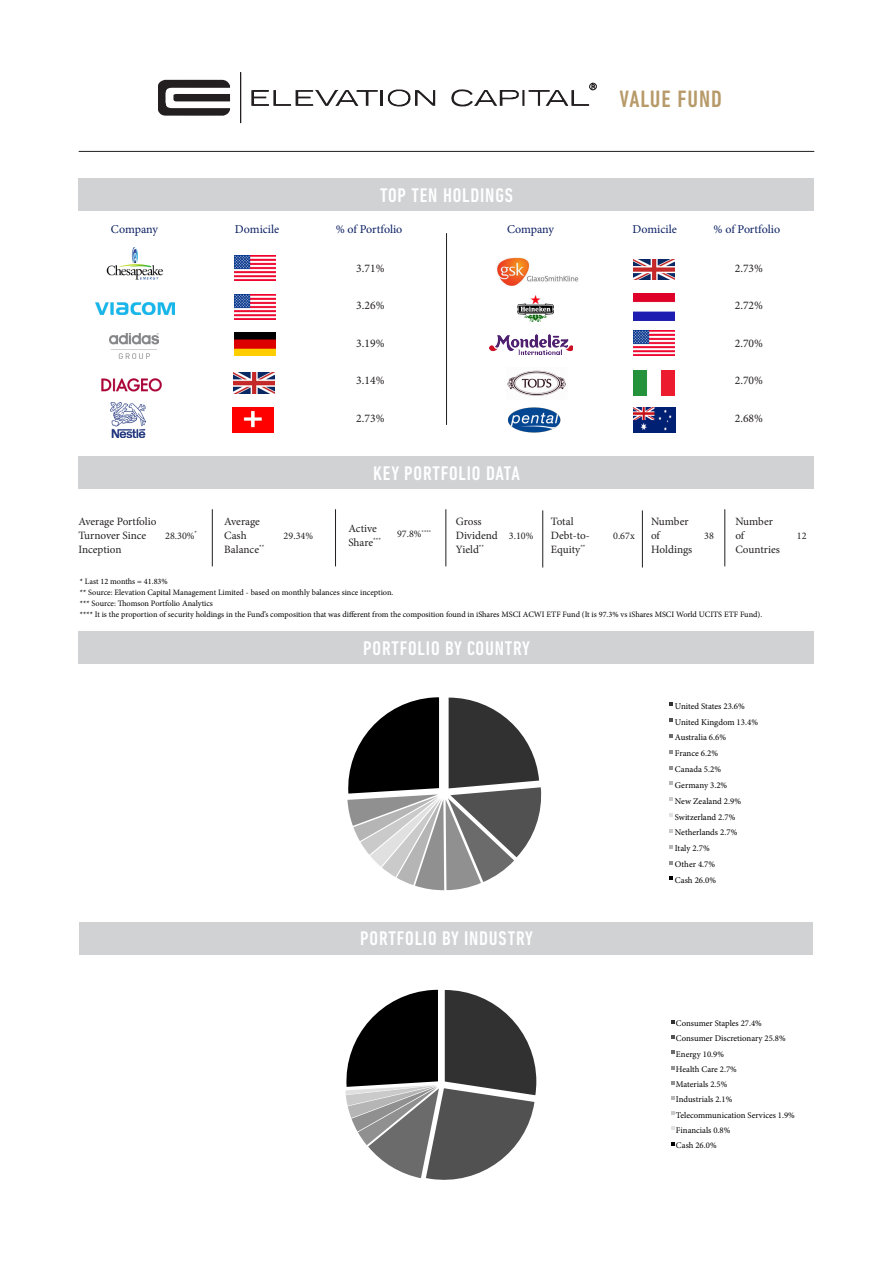
<style>
.page{position:relative;width:893px;height:1263px;background:#fff}
.page>*{position:absolute;margin:0;border:0;box-sizing:border-box;transform-origin:0 0}
.t1{font:500 condensed 24.15px "DIN Next LT Pro";letter-spacing:.04em;color:#b79a69}
.t2{font:500 condensed 20.1px "DIN Next LT Pro";letter-spacing:.04em;color:#fff}
.t3{font:12px "Minion Pro";color:#0a1f61}
.t4{font:11.7px "Minion Pro";color:#231f20}
.t5{font:11.25px/14px "Minion Pro";letter-spacing:-.005em;color:#231f20}
.t6{font:10.2px "Minion Pro";color:#231f20}
.t7{font:8.85px/15.8px "Minion Pro";color:#000}
.t8{font:8.7px/15.3px "Minion Pro";color:#000}
.t9{font:8.25px "Minion Pro";color:#000}
</style>
<div class="page">
<div style="left:78px;top:456px;width:736px;height:33px;background:#d1d2d4"></div>
<svg style="left:158px;top:72px;width:439px;height:52px"></svg>
<hr style="left:79px;top:151px;width:735px;height:1px;background:#231f20">
<div style="left:79px;top:631px;width:735px;height:33px;background:#d1d2d4"></div>
<div style="left:80px;top:922px;width:733px;height:32px;background:#d1d2d4"></div>
<hr style="left:446px;top:233px;width:1px;height:192px;background:#231f20">
<img style="left:111px;top:402px;width:35px;height:35px">
<img style="left:633px;top:331px;width:41px;height:25px">
<img style="left:232px;top:407px;width:42px;height:25px">
<div style="left:79px;top:178px;width:735px;height:33px;background:#d1d2d4"></div>
<hr style="left:212px;top:509px;width:1px;height:57px;background:#231f20">
<hr style="left:335px;top:509px;width:1px;height:57px;background:#231f20">
<hr style="left:542px;top:510px;width:1px;height:57px;background:#231f20">
<hr style="left:642px;top:510px;width:1px;height:57px;background:#231f20">
<hr style="left:724px;top:509px;width:1px;height:57px;background:#231f20">
<hr style="left:446px;top:509px;width:1px;height:57px;background:#231f20">
<svg style="left:347px;top:697px;width:195px;height:193px"></svg>
<svg style="left:669px;top:702px;width:4px;height:4px"></svg>
<svg style="left:669px;top:718px;width:4px;height:4px"></svg>
<svg style="left:669px;top:734px;width:4px;height:4px"></svg>
<svg style="left:669px;top:750px;width:4px;height:4px"></svg>
<svg style="left:669px;top:766px;width:4px;height:4px"></svg>
<svg style="left:669px;top:781px;width:4px;height:4px"></svg>
<svg style="left:669px;top:797px;width:4px;height:4px"></svg>
<svg style="left:669px;top:813px;width:4px;height:4px"></svg>
<svg style="left:669px;top:829px;width:4px;height:4px"></svg>
<svg style="left:669px;top:845px;width:4px;height:4px"></svg>
<svg style="left:669px;top:861px;width:4px;height:3px"></svg>
<svg style="left:669px;top:876px;width:4px;height:4px"></svg>
<svg style="left:345px;top:990px;width:191px;height:190px"></svg>
<svg style="left:671px;top:1020px;width:3px;height:4px"></svg>
<svg style="left:671px;top:1035px;width:3px;height:4px"></svg>
<svg style="left:671px;top:1050px;width:3px;height:4px"></svg>
<svg style="left:671px;top:1081px;width:3px;height:4px"></svg>
<svg style="left:671px;top:1096px;width:3px;height:4px"></svg>
<svg style="left:671px;top:1111px;width:3px;height:4px"></svg>
<svg style="left:671px;top:1126px;width:3px;height:4px"></svg>
<svg style="left:671px;top:1142px;width:3px;height:4px"></svg>
<img style="left:507px;top:370px;width:59px;height:26px">
<img style="left:634px;top:370px;width:40px;height:26px">
<img style="left:109px;top:334px;width:50px;height:24px">
<img style="left:234px;top:333px;width:41px;height:23px">
<img style="left:233px;top:373px;width:41px;height:20px">
<img style="left:101px;top:378px;width:61px;height:14px">
<img style="left:490px;top:334px;width:82px;height:20px">
<img style="left:234px;top:295px;width:41px;height:25px">
<img style="left:633px;top:259px;width:41px;height:21px">
<img style="left:517px;top:295px;width:36px;height:27px">
<img style="left:633px;top:293px;width:42px;height:27px">
<img style="left:497px;top:257px;width:82px;height:29px">
<img style="left:95px;top:302px;width:80px;height:13px">
<img style="left:106px;top:247px;width:57px;height:33px">
<img style="left:234px;top:256px;width:41px;height:25px">
<img style="left:508px;top:407px;width:53px;height:25px">
<img style="left:634px;top:407px;width:41px;height:25px">
<p class="t2" style="left:380px;top:183px;width:134px">TOP TEN HOLDINGS</p>
<p class="t1" style="left:620px;top:85px;width:104px">VALUE FUND</p>
<p class="t3" style="left:111px;top:221px;width:49px">Company</p>
<p class="t3" style="left:336px;top:221px;width:68px">% of Portfolio</p>
<p class="t3" style="left:507px;top:221px;width:49px">Company</p>
<p class="t3" style="left:714px;top:221px;width:68px">% of Portfolio</p>
<p class="t3" style="left:235px;top:221px;width:46px">Domicile</p>
<p class="t3" style="left:633px;top:221px;width:46px">Domicile</p>
<p class="t4" style="left:356px;top:260px;width:30px">3.71%</p>
<p class="t4" style="left:356px;top:298px;width:30px">3.26%</p>
<p class="t4" style="left:356px;top:335px;width:30px">3.19%</p>
<p class="t4" style="left:356px;top:373px;width:30px">3.14%</p>
<p class="t4" style="left:356px;top:410px;width:30px">2.73%</p>
<p class="t4" style="left:735px;top:260px;width:30px">2.73%</p>
<p class="t4" style="left:735px;top:298px;width:30px">2.72%</p>
<p class="t4" style="left:735px;top:335px;width:30px">2.70%</p>
<p class="t4" style="left:735px;top:373px;width:30px">2.70%</p>
<p class="t4" style="left:735px;top:410px;width:30px">2.68%</p>
<p class="t2" style="left:373px;top:462px;width:148px">KEY PORTFOLIO DATA</p>
<p class="t5" style="left:78px;top:514px;width:79px">Average Portfolio</p>
<p class="t5" style="left:78px;top:528px;width:69px">Turnover Since</p>
<p class="t5" style="left:78px;top:542px;width:45px">Inception</p>
<p class="t5" style="left:456px;top:514px;width:44px">Gross<br>Dividend<br>Yield<sup>**</sup></p>
<p class="t5" style="left:551px;top:514px;width:24px">Total</p>
<p class="t5" style="left:651px;top:514px;width:39px">Number</p>
<p class="t5" style="left:651px;top:528px;width:10px">of</p>
<p class="t5" style="left:651px;top:542px;width:43px">Holdings</p>
<p class="t5" style="left:735px;top:514px;width:39px">Number</p>
<p class="t5" style="left:735px;top:528px;width:10px">of</p>
<p class="t5" style="left:735px;top:542px;width:46px">Countries</p>
<p class="t5" style="left:224px;top:514px;width:37px">Average</p>
<p class="t5" style="left:224px;top:528px;width:24px">Cash</p>
<p class="t5" style="left:224px;top:542px;width:42px">Balance<sup>**</sup></p>
<p class="t5" style="left:348px;top:522px;width:30px">Active</p>
<p class="t5" style="left:348px;top:536px;width:34px">Share<sup>***</sup></p>
<p class="t6" style="left:397px;top:527px;width:36px">97.8%<sup>****</sup></p>
<p class="t6" style="left:165px;top:529px;width:34px">28.30%<sup>*</sup></p>
<p class="t6" style="left:284px;top:529px;width:31px">29.34%</p>
<p class="t6" style="left:509px;top:529px;width:26px">3.10%</p>
<p class="t6" style="left:613px;top:529px;width:23px">0.67x</p>
<p class="t6" style="left:704px;top:529px;width:11px">38</p>
<p class="t6" style="left:797px;top:529px;width:11px">12</p>
<p class="t5" style="left:551px;top:528px;width:41px">Debt-to-<br>Equity<sup>**</sup></p>
<p class="t9" style="left:80px;top:575px;width:90px">* Last 12 months = 41.83%</p>
<p class="t9" style="left:80px;top:587px;width:315px">** Source: Elevation Capital Management Limited - based on monthly balances since inception.</p>
<p class="t9" style="left:80px;top:598px;width:135px">*** Source: Thomson Portfolio Analytics</p>
<p class="t9" style="left:80px;top:609px;width:684px">**** It is the proportion of security holdings in the Fund’s composition that was different from the composition found in iShares MSCI ACWI ETF Fund (It is 97.3% vs iShares MSCI World UCITS ETF Fund).</p>
<p class="t2" style="left:363px;top:637px;width:168px">PORTFOLIO BY COUNTRY</p>
<p class="t2" style="left:360px;top:927px;width:174px">PORTFOLIO BY INDUSTRY</p>
<p class="t7" style="left:675px;top:698px;width:85px">United States 23.6%<br>United Kingdom 13.4%<br>Australia 6.6%<br>France 6.2%<br>Canada 5.2%<br>Germany 3.2%<br>New Zealand 2.9%<br>Switzerland 2.7%<br>Netherlands 2.7%<br>Italy 2.7%<br>Other 4.7%<br>Cash 26.0%</p>
<p class="t8" style="left:676px;top:1016px;width:120px">Consumer Staples 27.4%<br>Consumer Discretionary 25.8%<br>Energy 10.9%<br>Health Care 2.7%<br>Materials 2.5%<br>Industrials 2.1%<br>Telecommunication Services 1.9%<br>Financials 0.8%<br>Cash 26.0%</p>
</div>
